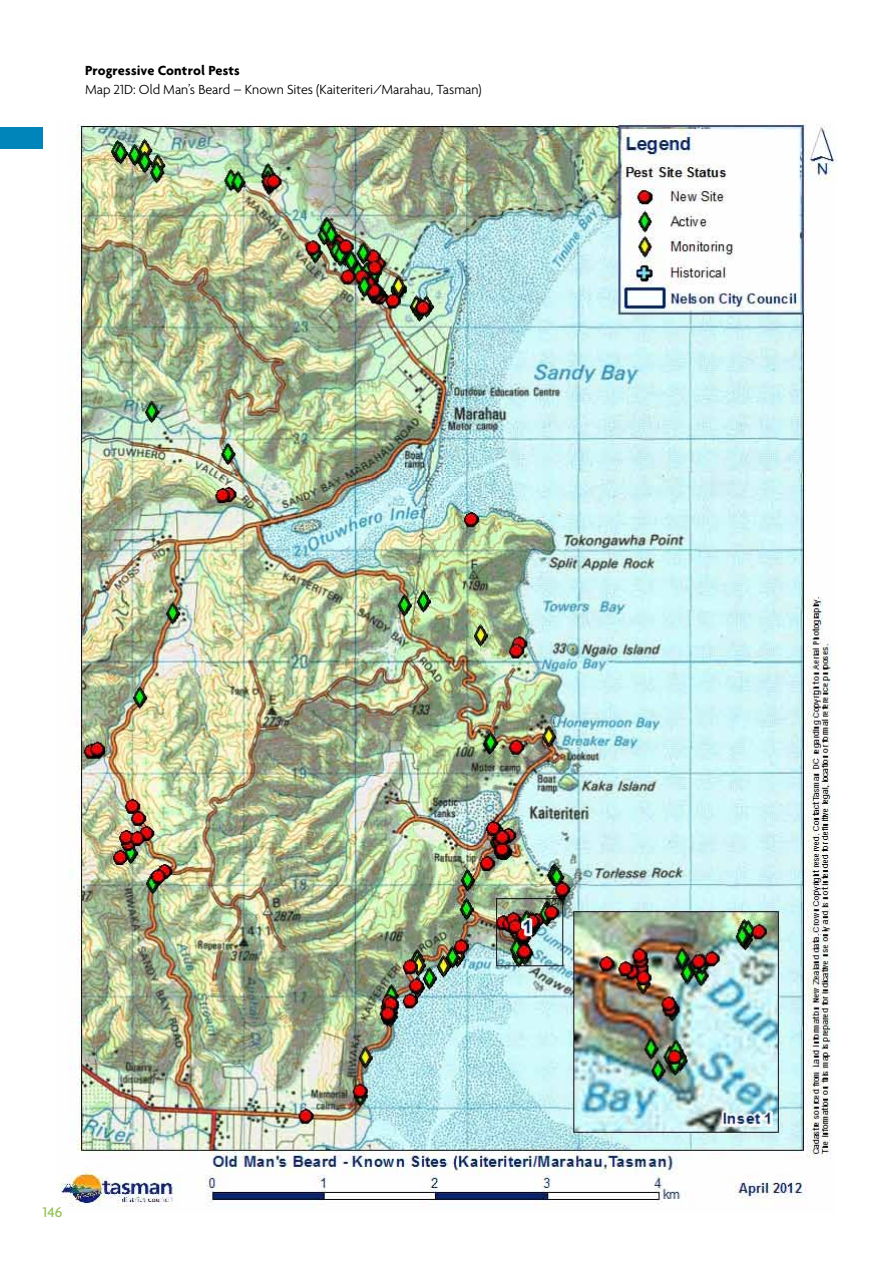
<style>
.page{position:relative;width:893px;height:1263px;background:#fff}
.page>*{position:absolute;margin:0;border:0;box-sizing:border-box;transform-origin:0 0}
.t1{font:500 15px "Agenda";color:#91c14f}
.t2{font:300 14.25px "Agenda";letter-spacing:-.005em;color:#000}
.t3{font:700 14.25px "Agenda";letter-spacing:.005em;color:#000}
</style>
<div class="page">
<img style="left:58px;top:119px;width:779px;height:1088px">
<div style="left:0;top:128px;width:43px;height:21px;background:#0085bb"></div>
<p class="t3" style="left:85px;top:61px;width:156px">Progressive Control Pests</p>
<p class="t2" style="left:85px;top:81px;width:398px">Map 21D: Old Man’s Beard – Known Sites (Kaiteriteri/Marahau, Tasman)</p>
<p class="t1" style="left:43px;top:1203px;width:22px">146</p>
</div>
